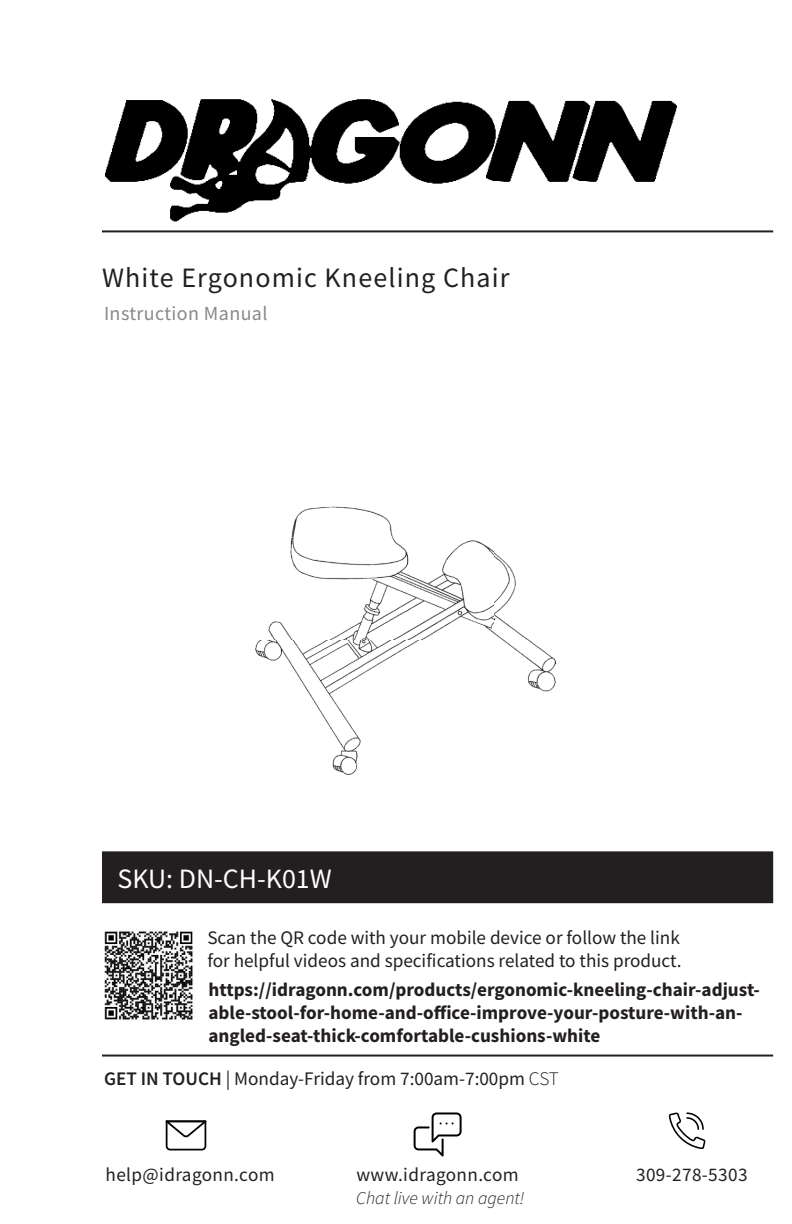
<style>
.page{position:relative;width:792px;height:1224px;background:#fff}
.page>*{position:absolute;margin:0;border:0;box-sizing:border-box;transform-origin:0 0}
.t1{font:28px "Source Sans Pro";letter-spacing:.04em;color:#231f20}
.t2{font:28px "Source Sans Pro";color:#fff}
.t3{font:20px "Source Sans Pro";letter-spacing:.02em;color:#898989}
.t4{font:700 19.2px/23px "Source Sans Pro";color:#231f20}
.t5{font:19.2px/23px "Source Sans Pro";color:#231f20}
.t6{font:19.2px "Source Sans Pro";letter-spacing:.02em;color:#231f20}
.t7{font:italic 300 18px "Source Sans Pro";color:#231f20}
.s1{font-weight:600}
.s2{font-weight:300}
</style>
<div class="page">
<hr style="left:102px;top:230px;width:671px;height:2px;background:#231f20">
<hr style="left:102px;top:1055px;width:671px;height:2px;background:#231f20">
<div style="left:103px;top:853px;width:669px;height:49px;background:#231f20"></div>
<div style="left:102px;top:851px;width:671px;height:52px;border:2px solid #231f20"></div>
<img style="left:255px;top:507px;width:300px;height:268px">
<img style="left:104px;top:931px;width:89px;height:89px">
<img style="left:105px;top:99px;width:572px;height:123px">
<svg style="left:414px;top:1112px;width:48px;height:44px"></svg>
<svg style="left:669px;top:1112px;width:37px;height:37px"></svg>
<svg style="left:166px;top:1122px;width:40px;height:28px"></svg>
<hr style="left:166px;top:1120px;width:40px;height:2px;background:#000">
<p class="t1" style="left:102px;top:260px;width:409px">White Ergonomic Kneeling Chair</p>
<p class="t3" style="left:104px;top:301px;width:165px">Instruction Manual</p>
<p class="t2" style="left:117px;top:861px;width:216px">SKU: DN-CH-K01W</p>
<p class="t5" style="left:207px;top:926px;width:476px">Scan the QR code with your mobile device or follow the link for helpful videos and specifications related to this product.</p>
<p class="t4" style="left:208px;top:978px;width:553px">https://idragonn.com/products/ergonomic-kneeling-chair-adjust&shy;able-stool-for-home-and-office-improve-your-posture-with-an&shy;angled-seat-thick-comfortable-cushions-white</p>
<p class="t5" style="left:104px;top:1067px;width:457px"><span class="s1">GET IN TOUCH</span> | Monday-Friday from 7:00am-7:00pm <span class="s2">CST</span></p>
<p class="t6" style="left:106px;top:1162px;width:171px">help@idragonn.com</p>
<p class="t6" style="left:356px;top:1162px;width:164px">www.idragonn.com</p>
<p class="t6" style="left:636px;top:1162px;width:113px">309-278-5303</p>
<p class="t7" style="left:356px;top:1187px;width:170px">Chat live with an agent!</p>
</div>
